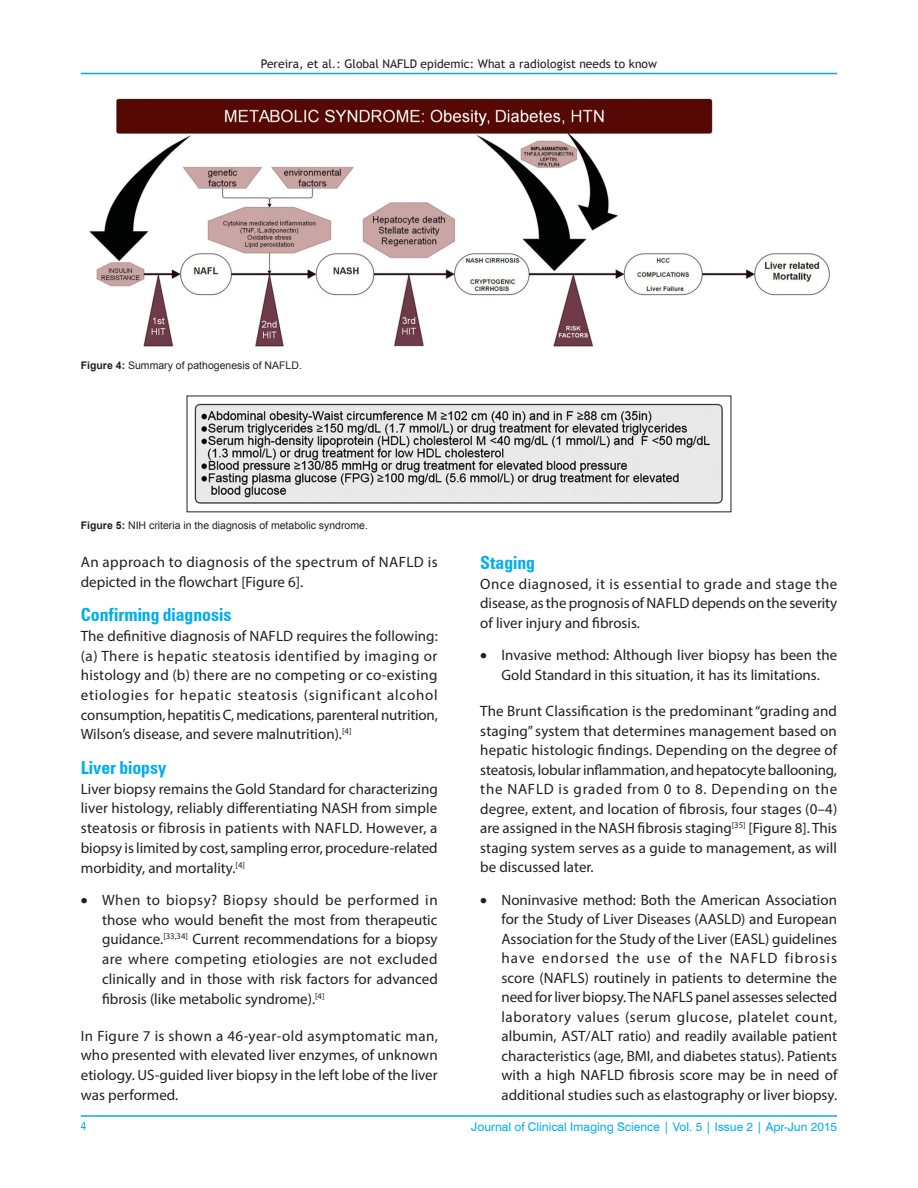
<style>
.page{position:relative;width:918px;height:1188px;background:#fff}
.page>*{position:absolute;margin:0;border:0;box-sizing:border-box;transform-origin:0 0}
.t1{font:700 condensed 18px "Zurich BT";color:#00aeef}
.TX{font:15px/19.6px "Myriad Pro";color:#231f20;text-align:justify}
.LL{font:15px/19.5px "Myriad Pro";color:#231f20;text-align:justify}
.TX-2{font:15px/19.6px "Myriad Pro";letter-spacing:.025em;color:#231f20}
.t2{font:12px "Trebuchet MS";color:#231f20}
.t3{font:12px "Swiss 721 BT";color:#00aeef}
.t4{font:condensed 12px "Helvetica";color:#00aeef}
.FGC{font:10.5px "Arial";color:#231f20}
.s1{font-weight:700}
</style>
<div class="page">
<hr style="left:81px;top:73px;width:756px;height:1px;background:#00aeef">
<hr style="left:81px;top:1116px;width:756px;height:1px;background:#00aeef">
<img style="left:194px;top:403px;width:529px;height:101px">
<img style="left:89px;top:98px;width:741px;height:249px">
<p class="t2" style="left:261px;top:56px;width:398px">Pereira, et al.: Global NAFLD epidemic: What a radiologist needs to know</p>
<p class="FGC" style="left:81px;top:358px;width:223px"><span class="s1">Figure 4:</span> Summary of pathogenesis of NAFLD.</p>
<p class="FGC" style="left:81px;top:518px;width:289px"><span class="s1">Figure 5:</span> NIH criteria in the diagnosis of metabolic syndrome.</p>
<p class="TX-2" style="left:81px;top:552px;width:358px">An approach to diagnosis of the spectrum of NAFLD is depicted in the flowchart [Figure 6].</p>
<h2 class="t1" style="left:81px;top:604px;width:152px">Confirming diagnosis</h2>
<p class="TX" style="left:81px;top:626px;width:359px">The definitive diagnosis of NAFLD requires the following: (a) There is hepatic steatosis identified by imaging or histology and (b) there are no competing or co‑existing etiologies for hepatic steatosis (significant alcohol consumption, hepatitis C, medications, parenteral nutrition, Wilson’s disease, and severe malnutrition).<sup>[4]</sup></p>
<h2 class="t1" style="left:81px;top:757px;width:87px">Liver biopsy</h2>
<p class="TX" style="left:81px;top:779px;width:358px">Liver biopsy remains the Gold Standard for characterizing liver histology, reliably differentiating NASH from simple steatosis or fibrosis in patients with NAFLD. However, a biopsy is limited by cost, sampling error, procedure‑related morbidity, and mortality.<sup>[4]</sup></p>
<p class="LL" style="left:102px;top:890px;width:337px;text-indent:-21px">• When to biopsy? Biopsy should be performed in those who would benefit the most from therapeutic guidance.<sup>[33,34]</sup> Current recommendations for a biopsy are where competing etiologies are not excluded clinically and in those with risk factors for advanced fibrosis (like metabolic syndrome).<sup>[4]</sup></p>
<p class="TX" style="left:81px;top:1025px;width:359px">In Figure 7 is shown a 46‑year‑old asymptomatic man, who presented with elevated liver enzymes, of unknown etiology. US‑guided liver biopsy in the left lobe of the liver was performed.</p>
<h2 class="t1" style="left:480px;top:552px;width:56px">Staging</h2>
<p class="TX" style="left:480px;top:574px;width:359px">Once diagnosed, it is essential to grade and stage the disease, as the prognosis of NAFLD depends on the severity of liver injury and fibrosis.</p>
<p class="LL" style="left:480px;top:645px;width:358px;text-align:center">• Invasive method: Although liver biopsy has been the<br>Gold Standard in this situation, it has its limitations.</p>
<p class="TX" style="left:480px;top:701px;width:359px">The Brunt Classification is the predominant “grading and staging” system that determines management based on hepatic histologic findings. Depending on the degree of steatosis, lobular inflammation, and hepatocyte ballooning, the NAFLD is graded from 0 to 8. Depending on the degree, extent, and location of fibrosis, four stages (0–4) are assigned in the NASH fibrosis staging<sup>[35]</sup> [Figure 8]. This staging system serves as a guide to management, as will be discussed later.</p>
<p class="LL" style="left:502px;top:890px;width:337px;text-indent:-21px">• Noninvasive method: Both the American Association for the Study of Liver Diseases (AASLD) and European Association for the Study of the Liver (EASL) guidelines have endorsed the use of the NAFLD fibrosis score (NAFLS) routinely in patients to determine the need for liver biopsy. The NAFLS panel assesses selected laboratory values (serum glucose, platelet count, albumin, AST/ALT ratio) and readily available patient characteristics (age, BMI, and diabetes status). Patients with a high NAFLD fibrosis score may be in need of additional studies such as elastography or liver biopsy.</p>
<p class="t4" style="left:81px;top:1119px;width:7px">4</p>
<p class="t3" style="left:471px;top:1119px;width:367px">Journal of Clinical Imaging Science | Vol. 5 | Issue 2 | Apr-Jun 2015</p>
</div>
